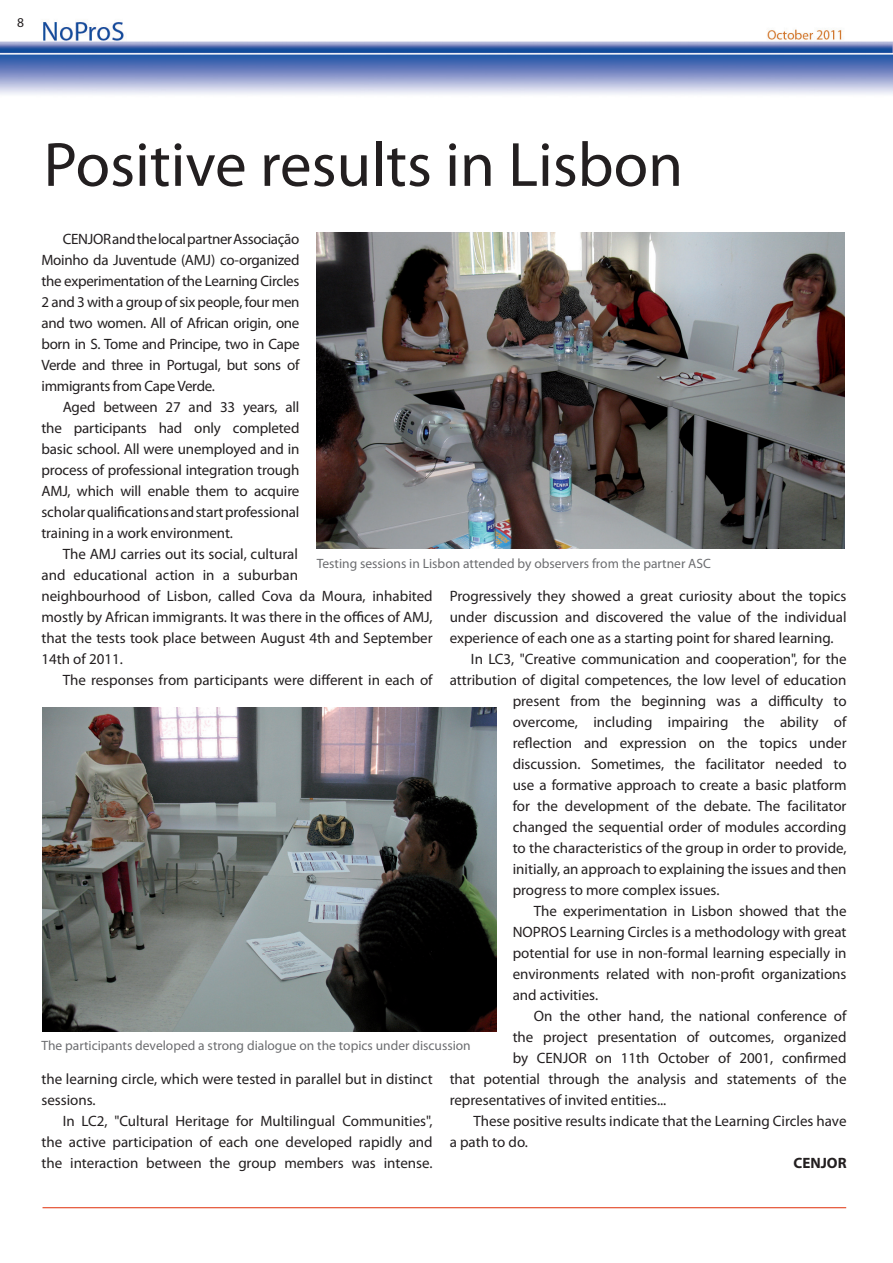
<style>
.page{position:relative;width:893px;height:1263px;background:#fff}
.page>*{position:absolute;margin:0;border:0;box-sizing:border-box;transform-origin:0 0}
.t1{font:63px "Myriad Pro";color:#231f20}
.t2{font:15px/21px "Myriad Pro";color:#231f20;text-align:justify}
.t3{font:700 15px "Myriad Pro";color:#231f20}
.t4{font:13.5px "Myriad Pro";color:#6c6d70}
.t5{font:13.5px "Myriad Pro";color:#231f20}
</style>
<div class="page">
<img style="left:0;top:21px;width:892px;height:74px">
<hr style="left:43px;top:1207px;width:803px;height:1px;background:#e34624">
<img style="left:892px;top:41px;width:1px;height:53px">
<img style="left:317px;top:232px;width:527px;height:317px">
<img style="left:43px;top:707px;width:453px;height:324px">
<p class="t5" style="left:17px;top:14px;width:8px">8</p>
<h1 class="t1" style="left:44px;top:126px;width:641px">Positive results in Lisbon</h1>
<p class="t2" style="left:41px;top:228px;width:260px;text-indent:21px">CENJOR and the local partner Associação Moinho da Juventude (AMJ) co-organized the experimentation of the Learning Circles 2 and 3 with a group of six people, four men and two women. All of African origin, one born in S. Tome and Principe, two in Cape Verde and three in Portugal, but sons of immigrants from Cape Verde.</p>
<p class="t2" style="left:41px;top:396px;width:259px;text-indent:21px">Aged between 27 and 33 years, all the participants had only completed basic school. All were unemployed and in process of professional integration trough AMJ, which will enable them to acquire scholar qualifications and start professional training in a work environment.</p>
<p class="t2" style="left:41px;top:543px;width:393px;text-align:left;text-indent:21px">The AMJ carries out its social, cultural<br>and educational action in a suburban<br>neighbourhood of Lisbon, called Cova da Moura, inhabited mostly by African immigrants. It was there in the offices of AMJ, that the tests took place between August 4th and September 14th of 2011.</p>
<p class="t2" style="left:63px;top:669px;width:371px">The responses from participants were different in each of</p>
<p class="t4" style="left:317px;top:555px;width:396px">Testing sessions in Lisbon attended by observers from the partner ASC</p>
<p class="t2" style="left:450px;top:585px;width:398px">Progressively they showed a great curiosity about the topics</p>
<p class="t2" style="left:450px;top:606px;width:398px">under discussion and discovered the value of the individual</p>
<p class="t2" style="left:450px;top:627px;width:385px">experience of each one as a starting point for shared learning.</p>
<p class="t2" style="left:471px;top:648px;width:377px">In LC3, "Creative communication and cooperation", for the</p>
<p class="t2" style="left:450px;top:669px;width:398px">attribution of digital competences, the low level of education</p>
<p class="t2" style="left:513px;top:690px;width:335px">present from the beginning was a difficulty to</p>
<p class="t2" style="left:513px;top:711px;width:335px">overcome, including impairing the ability of</p>
<p class="t2" style="left:513px;top:732px;width:335px">reflection and expression on the topics under</p>
<p class="t2" style="left:513px;top:753px;width:335px">discussion. Sometimes, the facilitator needed to</p>
<p class="t2" style="left:513px;top:774px;width:335px">use a formative approach to create a basic platform</p>
<p class="t2" style="left:513px;top:795px;width:335px">for the development of the debate. The facilitator</p>
<p class="t2" style="left:513px;top:816px;width:335px">changed the sequential order of modules according</p>
<p class="t2" style="left:513px;top:837px;width:335px">to the characteristics of the group in order to provide,</p>
<p class="t2" style="left:513px;top:858px;width:335px">initially, an approach to explaining the issues and then</p>
<p class="t2" style="left:513px;top:879px;width:208px">progress to more complex issues.</p>
<p class="t2" style="left:534px;top:900px;width:314px">The experimentation in Lisbon showed that the</p>
<p class="t2" style="left:513px;top:921px;width:335px">NOPROS Learning Circles is a methodology with great</p>
<p class="t2" style="left:513px;top:942px;width:335px">potential for use in non-formal learning especially in</p>
<p class="t2" style="left:513px;top:963px;width:335px">environments related with non-profit organizations</p>
<p class="t2" style="left:513px;top:984px;width:87px">and activities.</p>
<p class="t2" style="left:534px;top:1005px;width:314px">On the other hand, the national conference of</p>
<p class="t2" style="left:513px;top:1026px;width:335px">the project presentation of outcomes, organized</p>
<p class="t2" style="left:513px;top:1047px;width:335px">by CENJOR on 11th October of 2001, confirmed</p>
<p class="t2" style="left:450px;top:1068px;width:398px">that potential through the analysis and statements of the</p>
<p class="t2" style="left:450px;top:1089px;width:218px">representatives of invited entities...</p>
<p class="t2" style="left:473px;top:1110px;width:375px">These positive results indicate that the Learning Circles have</p>
<p class="t2" style="left:450px;top:1131px;width:80px">a path to do.</p>
<p class="t3" style="left:793px;top:1153px;width:55px">CENJOR</p>
<p class="t4" style="left:41px;top:1037px;width:431px">The participants developed a strong dialogue on the topics under discussion</p>
<p class="t2" style="left:41px;top:1068px;width:393px">the learning circle, which were tested in parallel but in distinct sessions.</p>
<p class="t2" style="left:41px;top:1110px;width:393px;text-indent:21px">In LC2, "Cultural Heritage for Multilingual Communities", the active participation of each one developed rapidly and the interaction between the group members was intense.</p>
</div>
